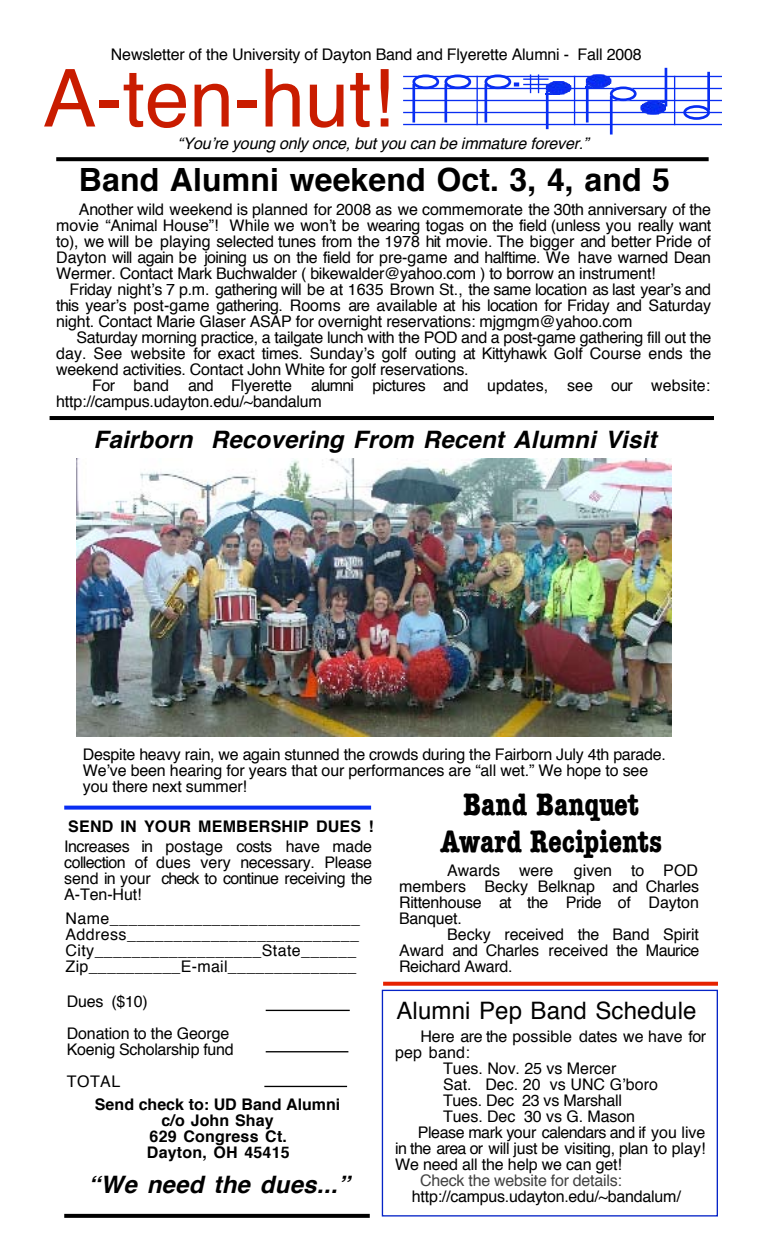
<style>
.page{position:relative;width:765px;height:1260px;background:#fff}
.page>*{position:absolute;margin:0;border:0;box-sizing:border-box;transform-origin:0 0}
.t1{font:80px "Helvetica";color:#c91c00}
.t2{font:700 32px "Helvetica";letter-spacing:.005em;color:#000}
.t3{font:700 condensed 32px/37.4px "American Typewriter";color:#000;text-align:center}
.t4{font:italic 700 24px "Helvetica";color:#000}
.t5{font:24px "Helvetica";letter-spacing:.005em;color:#000}
.t6{font:16px/16px "Helvetica";letter-spacing:-.015em;color:#000;text-align:justify}
.t7{font:16px/16px "Helvetica";letter-spacing:.025em;color:#000}
.t8{font:700 16px/16px "Helvetica";letter-spacing:.01em;color:#000;text-align:center}
.t9{font:italic 16px "Helvetica";color:#000}
.t10{font:16px "Helvetica";letter-spacing:-.015em;color:#424242}
</style>
<div class="page">
<img style="left:641px;top:101px;width:25px;height:14px">
<div style="left:641px;top:101px;width:25px;height:14px;border:1px solid #092ef2;border-radius:50%"></div>
<hr style="left:665px;top:68px;width:2px;height:39px;background:#092ef2">
<img style="left:559px;top:81px;width:12px;height:13px">
<div style="left:546px;top:81px;width:25px;height:13px;border:1px solid #092ef2;border-radius:50%"></div>
<hr style="left:546px;top:90px;width:3px;height:39px;background:#092ef2">
<div style="left:444px;top:74px;width:27px;height:15px;border:3px solid #092ef2;border-radius:50%"></div>
<hr style="left:444px;top:84px;width:3px;height:39px;background:#092ef2">
<div style="left:412px;top:74px;width:27px;height:15px;border:3px solid #092ef2;border-radius:50%"></div>
<hr style="left:412px;top:84px;width:3px;height:39px;background:#092ef2">
<hr style="left:477px;top:76px;width:1px;height:49px;background:#092ef2">
<div style="left:485px;top:74px;width:26px;height:15px;border:3px solid #092ef2;border-radius:50%"></div>
<hr style="left:485px;top:84px;width:2px;height:39px;background:#092ef2">
<svg style="left:514px;top:74px;width:45px;height:20px"></svg>
<hr style="left:403px;top:76px;width:319px;height:1px;background:#092ef2">
<hr style="left:403px;top:88px;width:319px;height:1px;background:#092ef2">
<hr style="left:403px;top:100px;width:319px;height:1px;background:#092ef2">
<hr style="left:403px;top:112px;width:319px;height:1px;background:#092ef2">
<hr style="left:403px;top:124px;width:319px;height:1px;background:#092ef2">
<hr style="left:574px;top:76px;width:1px;height:49px;background:#092ef2">
<img style="left:586px;top:74px;width:25px;height:14px">
<div style="left:586px;top:74px;width:25px;height:14px;border:1px solid #092ef2;border-radius:50%"></div>
<hr style="left:586px;top:84px;width:3px;height:39px;background:#092ef2">
<div style="left:610px;top:86px;width:27px;height:15px;border:3px solid #092ef2;border-radius:50%"></div>
<hr style="left:610px;top:96px;width:3px;height:39px;background:#092ef2">
<hr style="left:674px;top:76px;width:1px;height:49px;background:#092ef2">
<div style="left:683px;top:105px;width:27px;height:15px;border:3px solid #092ef2;border-radius:50%"></div>
<hr style="left:707px;top:72px;width:3px;height:39px;background:#092ef2">
<svg style="left:56px;top:157px;width:653px;height:4px;background:#0c0c0c"></svg>
<hr style="left:50px;top:416px;width:664px;height:4px;background:#000">
<hr style="left:266px;top:1010px;width:84px;height:1px;background:#000">
<hr style="left:266px;top:1051px;width:82px;height:1px;background:#000">
<hr style="left:264px;top:1086px;width:83px;height:1px;background:#000">
<svg style="left:383px;top:982px;width:335px;height:4px"></svg>
<svg style="left:64px;top:1214px;width:306px;height:4px"></svg>
<svg style="left:64px;top:806px;width:307px;height:4px"></svg>
<img style="left:76px;top:459px;width:595px;height:277px">
<div style="left:382px;top:990px;width:336px;height:227px;border:1px solid #0624c7"></div>
<p class="t6" style="left:111px;top:47px;width:532px">Newsletter of the University of Dayton Band and Flyerette Alumni - Fall 2008</p>
<h1 class="t1" style="left:43px;top:65px;width:352px">A-ten-hut!</h1>
<p class="t9" style="left:178px;top:137px;width:416px">“You!re young only once,butyou can be immature forever.”</p>
<h2 class="t2" style="left:79px;top:167px;width:593px">Band Alumni weekend Oct. 3, 4, and 5</h2>
<p class="t6" style="left:56px;top:202px;width:657px;text-indent:23px">Another wild weekend is planned for 2008 as we commemorate the 30th anniversary of the movie “Animal House”! While we won!t be wearing togas on the field (unless you really want to), we will be playing selected tunes from the 1978 hit movie. The bigger and better Pride of Dayton will again be joining us on the field for pre-game and halftime. We have warned Dean Wermer. Contact Mark Buchwalder ( bikewalder@yahoo.com ) to borrow an instrument!</p>
<p class="t6" style="left:56px;top:282px;width:656px;text-indent:13px">Friday night!s 7 p.m. gathering will be at 1635 Brown St., the same location as last year!s and this year!s post-game gathering. Rooms are available at his location for Friday and Saturday night. Contact Marie Glaser ASAP for overnight reservations: mjgmgm@yahoo.com</p>
<p class="t6" style="left:56px;top:330px;width:657px;text-indent:20px">Saturday morning practice, a tailgate lunch with the POD and a post-game gathering fill out the day. See website for exact times. Sunday!s golf outing at Kittyhawk Golf Course ends the weekend activities. Contact John White for golf reservations.</p>
<p class="t6" style="left:56px;top:378px;width:656px;text-indent:36px">For band and Flyerette alumni pictures and updates, see our website: http://campus.udayton.edu/~bandalum</p>
<h3 class="t4" style="left:94px;top:430px;width:569px">Fairborn Recovering From Recent Alumni Visit</h3>
<p class="t6" style="left:83px;top:748px;width:584px;text-align:left">Despite heavy rain, we again stunned the crowds during the Fairborn July 4th parade.<br>We!ve been hearing for years that our performances are “all wet.” We hope to see you there next summer!</p>
<h2 class="t3" style="left:440px;top:787px;width:223px">Band Banquet<br>Award Recipients</h2>
<p class="t6" style="left:447px;top:864px;width:108px">Awards were</p>
<p class="t8" style="left:68px;top:820px;width:307px">SEND IN YOUR MEMBERSHIP DUES !</p>
<p class="t6" style="left:64px;top:840px;width:310px">Increases in postage costs have made collection of dues very necessary. Please send in your check to continue receiving the A-Ten-Hut!</p>
<p class="t6" style="left:399px;top:864px;width:302px;text-indent:175px">given to POD members Becky Belknap and Charles Rittenhouse at the Pride of Dayton Banquet.</p>
<p class="t6" style="left:399px;top:928px;width:302px;text-indent:48px">Becky received the Band Spirit Award and Charles received the Maurice Reichard Award.</p>
<p class="t7" style="left:66px;top:912px;width:296px">Name___________________________ Address_________________________ City__________________State______ Zip__________E-mail______________</p>
<p class="t6" style="left:67px;top:987px;width:164px;line-height:32px">Dues ($10)<br>Donation to the George</p>
<p class="t6" style="left:67px;top:1035px;width:168px;line-height:32px">Koenig Scholarship fund<br>TOTAL</p>
<p class="t8" style="left:95px;top:1098px;width:247px">Send check to: UD Band Alumni c/o John Shay<br>629 Congress Ct.<br>Dayton, OH 45415</p>
<h3 class="t4" style="left:88px;top:1175px;width:268px">“We need the dues...”</h3>
<h3 class="t5" style="left:396px;top:1000px;width:302px">Alumni Pep Band Schedule</h3>
<p class="t6" style="left:420px;top:1029px;width:287px">Here are the possible dates we have for</p>
<p class="t6" style="left:395px;top:1045px;width:76px">pep band:</p>
<p class="t6" style="left:443px;top:1061px;width:175px">Tues. Nov. 25 vs Mercer</p>
<p class="t6" style="left:443px;top:1077px;width:216px">Sat. Dec. 20 vs UNC G!boro</p>
<p class="t6" style="left:443px;top:1093px;width:180px">Tues. Dec 23 vs Marshall</p>
<p class="t6" style="left:443px;top:1109px;width:194px">Tues. Dec 30 vs G. Mason</p>
<p class="t6" style="left:418px;top:1125px;width:289px">Please mark your calendars and if you live</p>
<p class="t6" style="left:395px;top:1141px;width:312px">in the area or will just be visiting, plan to play!</p>
<p class="t6" style="left:395px;top:1157px;width:228px">We need all the help we can get!</p>
<p class="t10" style="left:420px;top:1173px;width:203px">Check the website for details:</p>
<p class="t6" style="left:412px;top:1189px;width:270px">http://campus.udayton.edu/~bandalum/</p>
</div>
